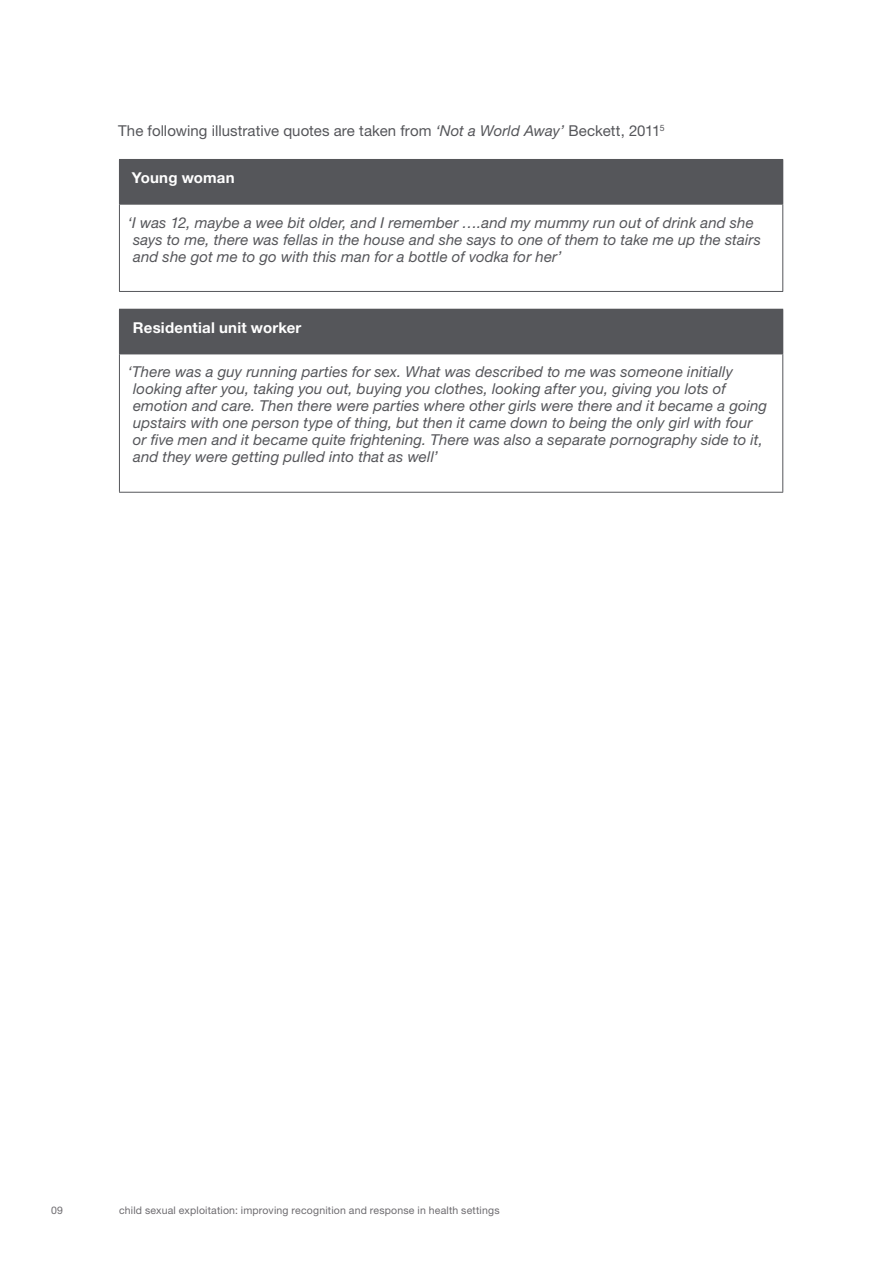
<style>
.page{position:relative;width:893px;height:1263px;background:#fff}
.page>*{position:absolute;margin:0;border:0;box-sizing:border-box;transform-origin:0 0}
.Body_10pt{font:italic 15px/17px "Helvetica Neue LT Std";letter-spacing:.01em;color:#55565a}
.Body_10pt-2{font:15px "Helvetica Neue LT Std";letter-spacing:.005em;color:#55565a}
.Body_10pt-3{font:700 15px "Helvetica Neue LT Std";letter-spacing:.015em;color:#fff}
.t1{font:10.5px "Helvetica Neue LT Std";letter-spacing:.02em;color:#6e6c70}
.s1{font-style:italic}
</style>
<div class="page">
<div style="left:119px;top:159px;width:664px;height:45px;background:#55565a"></div>
<hr style="left:119px;top:205px;width:1px;height:86px;background:#55565a">
<hr style="left:119px;top:204px;width:664px;height:1px;background:#55565a">
<hr style="left:782px;top:205px;width:1px;height:86px;background:#55565a">
<hr style="left:119px;top:291px;width:664px;height:1px;background:#55565a">
<div style="left:119px;top:309px;width:664px;height:45px;background:#55565a"></div>
<hr style="left:119px;top:354px;width:1px;height:138px;background:#55565a">
<hr style="left:119px;top:354px;width:664px;height:1px;background:#55565a">
<hr style="left:782px;top:354px;width:1px;height:138px;background:#55565a">
<hr style="left:119px;top:492px;width:664px;height:1px;background:#55565a">
<p class="Body_10pt-2" style="left:118px;top:122px;width:548px">The following illustrative quotes are taken from <span class="s1">‘Not a World Away’</span> Beckett, 2011<sup>5</sup></p>
<p class="Body_10pt-3" style="left:132px;top:168px;width:105px">Young woman</p>
<p class="Body_10pt" style="left:133px;top:214px;width:629px;text-indent:-5px">‘I was 12, maybe a wee bit older, and I remember ….and my mummy run out of drink and she says to me, there was fellas in the house and she says to one of them to take me up the stairs and she got me to go with this man for a bottle of vodka for her’</p>
<p class="Body_10pt-3" style="left:133px;top:318px;width:170px">Residential unit worker</p>
<p class="Body_10pt" style="left:133px;top:363px;width:636px;text-indent:-5px">‘There was a guy running parties for sex. What was described to me was someone initially looking after you, taking you out, buying you clothes, looking after you, giving you lots of emotion and care. Then there were parties where other girls were there and it became a going upstairs with one person type of thing, but then it came down to being the only girl with four or five men and it became quite frightening. There was also a separate pornography side to it, and they were getting pulled into that as well’</p>
<p class="t1" style="left:51px;top:1204px;width:13px">09</p>
<p class="t1" style="left:119px;top:1204px;width:382px">child sexual exploitation: improving recognition and response in health settings</p>
</div>
